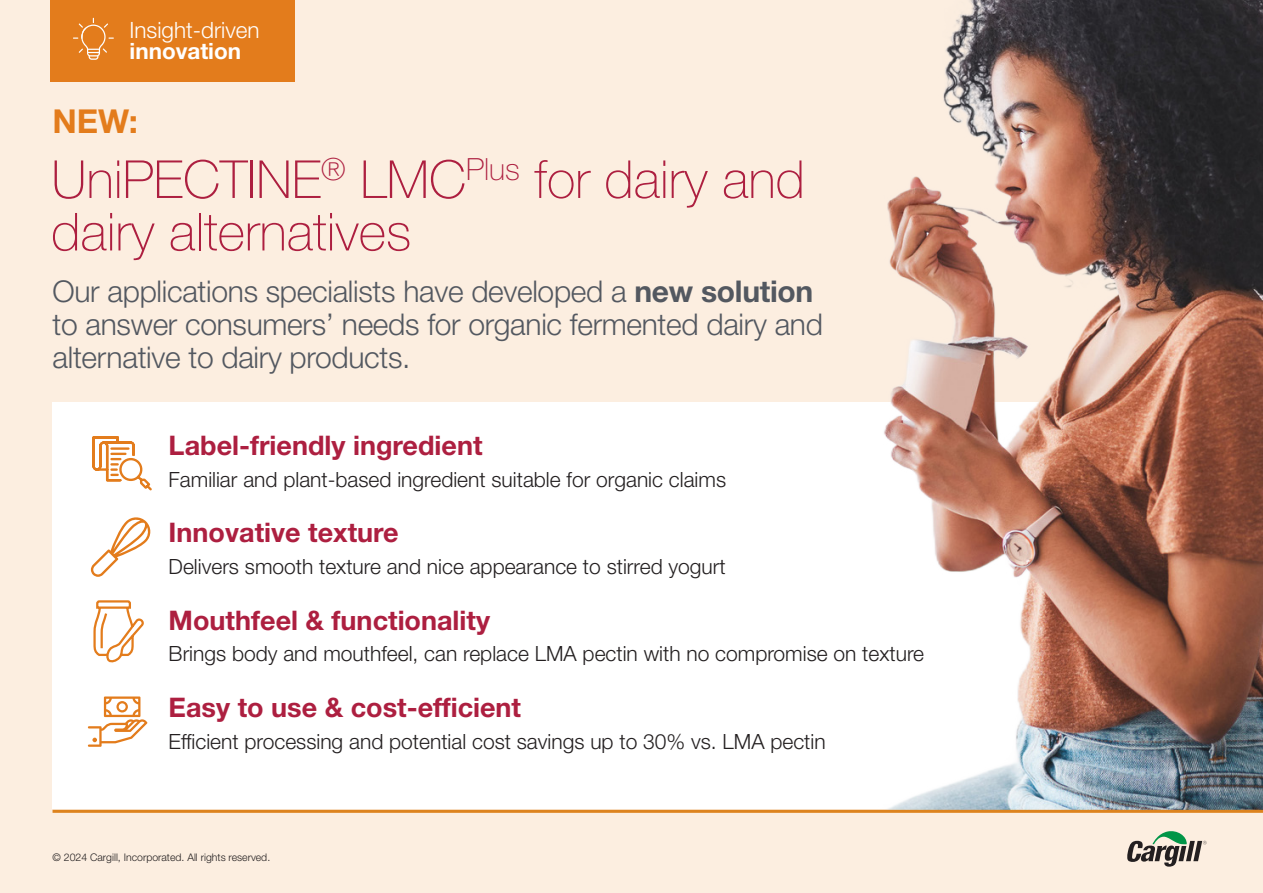
<style>
.page{position:relative;width:1263px;height:893px;background:#fceee0}
.page>*{position:absolute;margin:0;border:0;box-sizing:border-box;transform-origin:0 0}
.t1{font:100 52.5px/52.5px "Helvetica Neue LT Std";color:#ad1f40}
.t2{font:700 33px "Helvetica Neue LT Std";color:#e37c1c}
.t3{font:300 30px/33px "Helvetica Neue LT Std";letter-spacing:-.01em;color:#535860}
.t4{font:700 27px "Helvetica Neue LT Std";color:#ad1f40}
.t5{font:300 22.5px/21px "Helvetica Neue LT Std";color:#fff}
.t6{font:300 21px "Helvetica Neue LT Std";color:#231f20}
.t7{font:300 10.5px "Helvetica Neue LT Std";color:#231f20}
.s1{font-weight:700}
</style>
<div class="page">
<div style="left:52px;top:403px;width:1065px;height:406px;background:#fff"></div>
<img style="left:709px;top:0;width:554px;height:810px">
<div style="left:50px;top:0;width:245px;height:82px;background:#e37c1c"></div>
<svg style="left:73px;top:18px;width:41px;height:42px"></svg>
<svg style="left:92px;top:436px;width:60px;height:55px"></svg>
<svg style="left:88px;top:696px;width:59px;height:51px"></svg>
<svg style="left:91px;top:517px;width:60px;height:60px"></svg>
<svg style="left:93px;top:600px;width:51px;height:63px"></svg>
<hr style="left:53px;top:810px;width:1210px;height:3px;background:#dd831e">
<svg style="left:1127px;top:831px;width:79px;height:36px"></svg>
<p class="t5" style="left:130px;top:19px;width:131px">Insight-driven <span class="s1">innovation</span></p>
<p class="t2" style="left:52px;top:101px;width:87px">NEW:</p>
<p class="t1" style="left:51px;top:153px;width:755px">UniPECTINE<sup>®</sup> LMC<sup>Plus</sup> for dairy and dairy alternatives</p>
<p class="t3" style="left:53px;top:274px;width:772px">Our applications specialists have developed a <span class="s1">new solution </span>to answer consumers’ needs for organic fermented dairy and alternative to dairy products.</p>
<p class="t4" style="left:169px;top:429px;width:315px">Label-friendly ingredient</p>
<p class="t6" style="left:169px;top:466px;width:559px">Familiar and plant-based ingredient suitable for organic claims</p>
<p class="t4" style="left:169px;top:516px;width:232px">Innovative texture</p>
<p class="t6" style="left:169px;top:554px;width:559px">Delivers smooth texture and nice appearance to stirred yogurt</p>
<p class="t4" style="left:169px;top:603px;width:323px">Mouthfeel &amp; functionality</p>
<p class="t6" style="left:169px;top:641px;width:757px">Brings body and mouthfeel, can replace LMA pectin with no compromise on texture</p>
<p class="t4" style="left:169px;top:691px;width:354px">Easy to use &amp; cost-efficient</p>
<p class="t6" style="left:169px;top:728px;width:658px">Efficient processing and potential cost savings up to 30% vs. LMA pectin</p>
<p class="t7" style="left:53px;top:850px;width:219px">© 2024 Cargill, Incorporated. All rights reserved.</p>
</div>
